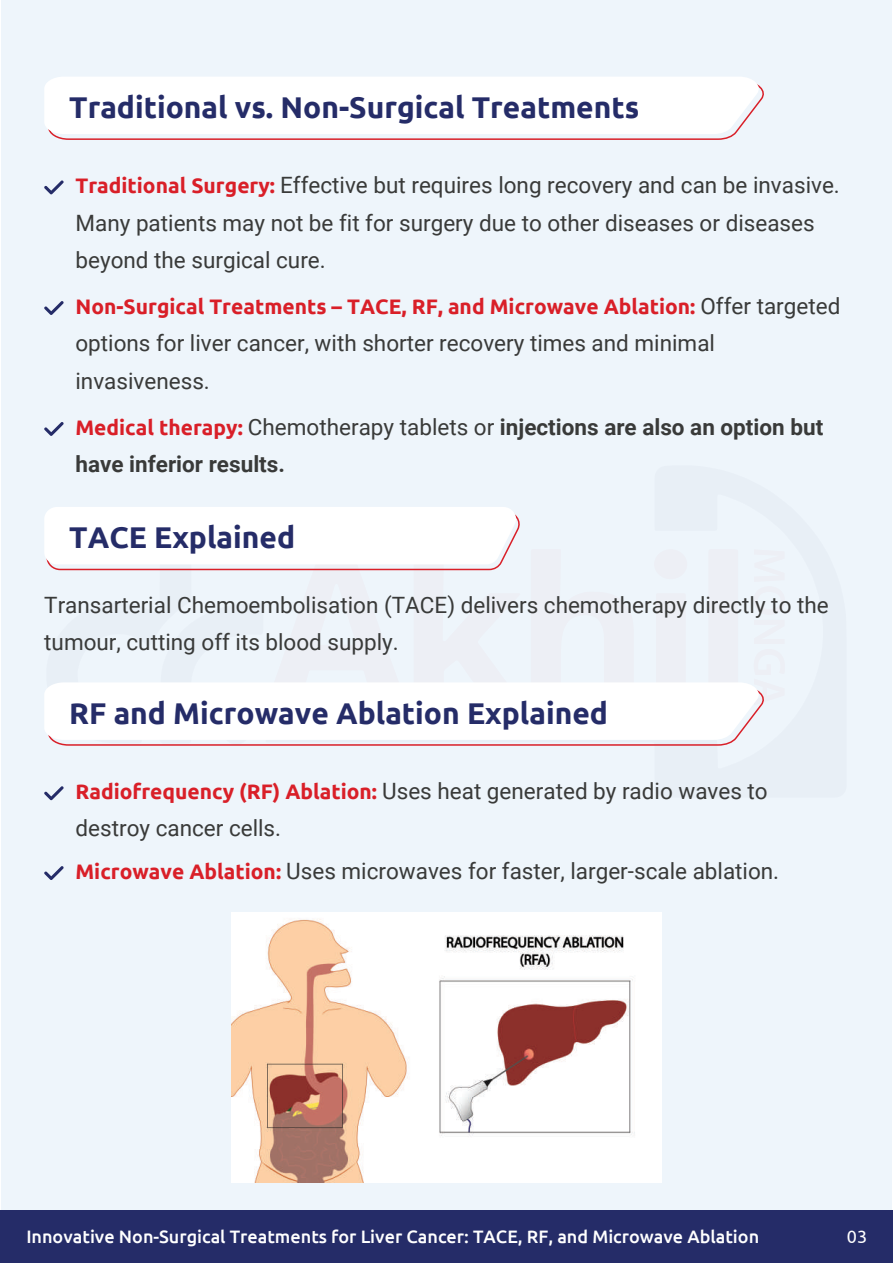
<style>
.page{position:relative;width:893px;height:1263px;background:#fff}
.page>*{position:absolute;margin:0;border:0;box-sizing:border-box;transform-origin:0 0}
.t1{font:700 30px "Ubuntu";color:#252c68}
.t2{font:22.5px/37.5px "Roboto";color:#393a39}
.t3{font:700 22.5px/37.5px "Roboto";color:#393a39}
.t4{font:700 21px "Ubuntu";color:#d91f28}
.t5{font:500 18px "Ubuntu";color:#fff}
.t6{font:18px "Ubuntu";color:#fff}
.s1{font-family:"Ubuntu";font-weight:700;font-size:21px;color:#d91f28}
.s2{font-family:"Roboto";font-weight:400;font-size:22.5px;color:#393a39}
.s3{font-family:"Ubuntu";font-size:21px;color:#d91f28}
.s4{font-weight:400}
</style>
<div class="page">
<div style="left:1px;top:0;width:891px;height:1263px;background:#eef5fb"></div>
<svg style="left:44px;top:180px;width:20px;height:14px"></svg>
<svg style="left:44px;top:301px;width:20px;height:14px"></svg>
<svg style="left:44px;top:422px;width:20px;height:14px"></svg>
<svg style="left:44px;top:77px;width:720px;height:63px"></svg>
<svg style="left:44px;top:786px;width:20px;height:14px"></svg>
<svg style="left:44px;top:866px;width:20px;height:14px"></svg>
<svg style="left:44px;top:507px;width:720px;height:239px"></svg>
<div style="left:0;top:1210px;width:893px;height:53px;background:#252c68"></div>
<img style="left:232px;top:912px;width:429px;height:270px">
<h1 class="t1" style="left:69px;top:89px;width:571px">Traditional vs. Non-Surgical Treatments</h1>
<p class="t2" style="left:75px;top:165px;width:766px"><span class="s1">Traditional Surgery:</span> Effective but requires long recovery and can be invasive.<br>Many patients may not be fit for surgery due to other diseases or diseases beyond the surgical cure.</p>
<p class="t4" style="left:75px;top:293px;width:766px">Non-Surgical Treatments – TACE, RF, and Microwave Ablation: <span class="s2">Offer targeted</span></p>
<p class="t2" style="left:75px;top:324px;width:641px">options for liver cancer, with shorter recovery times and minimal invasiveness.</p>
<p class="t3" style="left:75px;top:407px;width:749px"><span class="s3">Medical therapy:</span> <span class="s4">Chemotherapy tablets or</span> injections are also an option but have inferior results.</p>
<h1 class="t1" style="left:69px;top:520px;width:227px">TACE Explained</h1>
<p class="t2" style="left:44px;top:585px;width:786px">Transarterial Chemoembolisation (TACE) delivers chemotherapy directly to the tumour, cutting off its blood supply.</p>
<h1 class="t1" style="left:69px;top:695px;width:540px">RF and Microwave Ablation Explained</h1>
<p class="t2" style="left:75px;top:771px;width:694px"><span class="s1">Radiofrequency (RF) Ablation:</span> Uses heat generated by radio waves to destroy cancer cells.</p>
<p class="t2" style="left:75px;top:851px;width:705px"><span class="s1">Microwave Ablation:</span> Uses microwaves for faster, larger-scale ablation.</p>
<p class="t5" style="left:26px;top:1225px;width:734px">Innovative Non-Surgical Treatments for Liver Cancer: TACE, RF, and Microwave Ablation</p>
<p class="t6" style="left:847px;top:1225px;width:22px">03</p>
</div>
